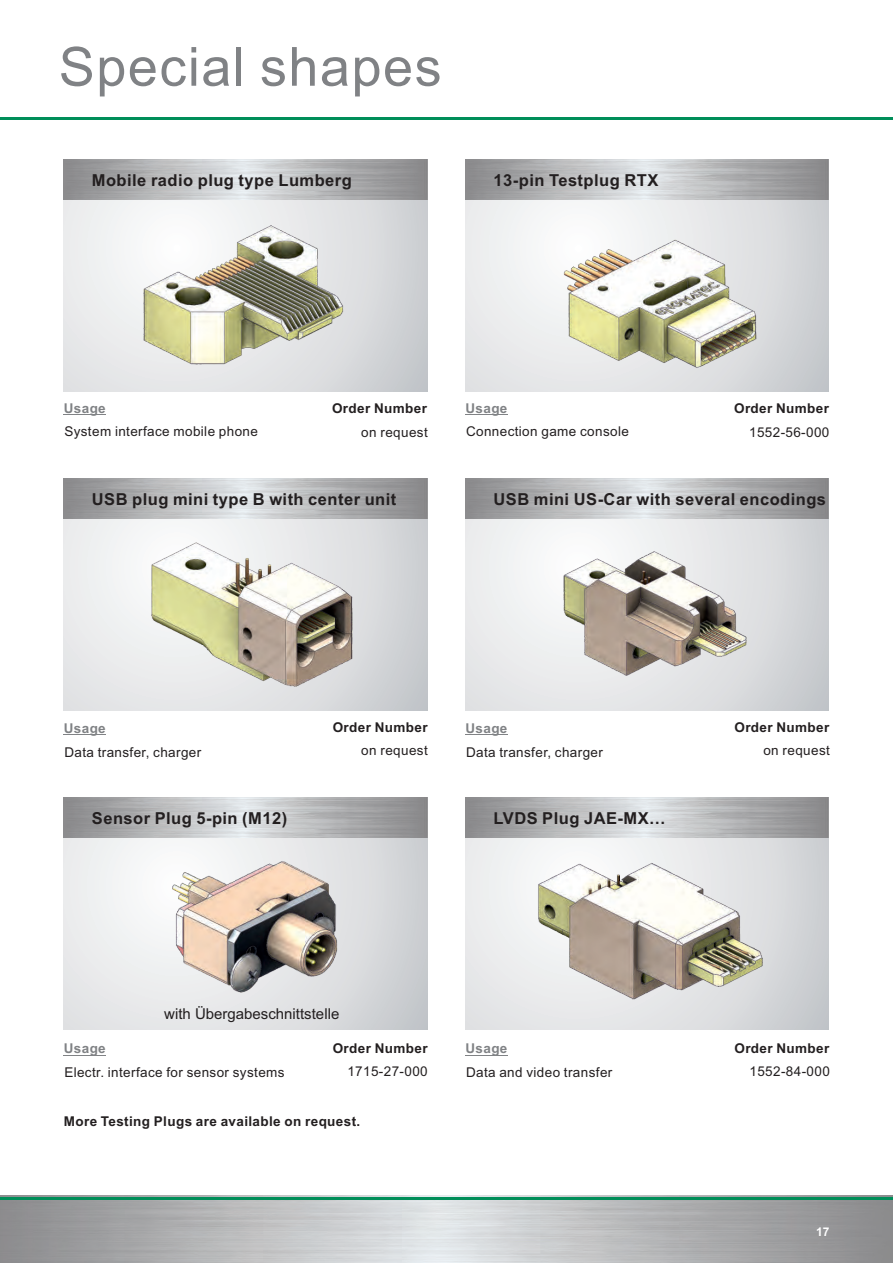
<style>
.page{position:relative;width:893px;height:1263px;background:#fff}
.page>*{position:absolute;margin:0;border:0;box-sizing:border-box;transform-origin:0 0}
.t1{font:54px "Arial";letter-spacing:.03em;color:#808285}
.t2{font:700 16.5px "Arial";letter-spacing:.03em;color:#231f20}
.t3{font:15px "Arial";color:#231f20}
.t4{font:13.5px "Arial";letter-spacing:.03em;color:#231f20}
.t5{font:700 13.5px "Arial";letter-spacing:.03em;color:#231f20}
.t6{font:700 13.5px "Arial";letter-spacing:.03em;color:#808285}
.t7{font:700 12px "Arial";color:#fff}
</style>
<div class="page">
<img style="left:0;top:1195px;width:893px;height:68px">
<hr style="left:0;top:1197px;width:893px;height:2px;background:#008e59">
<hr style="left:0;top:117px;width:893px;height:3px;background:#008e59">
<svg style="left:64px;top:837px;width:363px;height:192px"></svg>
<svg style="left:465px;top:837px;width:364px;height:192px"></svg>
<hr style="left:64px;top:1055px;width:42px;height:1px;background:#808285">
<hr style="left:465px;top:1055px;width:42px;height:1px;background:#808285">
<img style="left:166px;top:858px;width:173px;height:138px">
<img style="left:536px;top:862px;width:232px;height:138px">
<svg style="left:64px;top:199px;width:363px;height:192px"></svg>
<svg style="left:465px;top:199px;width:364px;height:192px"></svg>
<svg style="left:64px;top:518px;width:363px;height:192px"></svg>
<svg style="left:465px;top:518px;width:364px;height:192px"></svg>
<hr style="left:64px;top:415px;width:42px;height:1px;background:#808285">
<hr style="left:465px;top:415px;width:42px;height:1px;background:#808285">
<hr style="left:64px;top:735px;width:42px;height:1px;background:#808285">
<hr style="left:465px;top:735px;width:42px;height:1px;background:#808285">
<img style="left:143px;top:225px;width:203px;height:140px">
<img style="left:561px;top:236px;width:197px;height:135px">
<img style="left:148px;top:540px;width:206px;height:149px">
<img style="left:561px;top:549px;width:186px;height:129px">
<h1 class="t1" style="left:59px;top:46px;width:384px">Special shapes</h1>
<p class="t2" style="left:92px;top:174px;width:261px">Mobile radio plug type Lumberg</p>
<p class="t2" style="left:494px;top:174px;width:166px">13-pin Testplug RTX</p>
<p class="t6" style="left:64px;top:403px;width:44px">Usage</p>
<p class="t4" style="left:64px;top:427px;width:195px">System interface mobile phone</p>
<p class="t5" style="left:332px;top:403px;width:96px">Order Number</p>
<p class="t4" style="left:361px;top:427px;width:68px">on request</p>
<p class="t6" style="left:465px;top:403px;width:44px">Usage</p>
<p class="t4" style="left:466px;top:427px;width:164px">Connection game console</p>
<p class="t5" style="left:734px;top:403px;width:96px">Order Number</p>
<p class="t4" style="left:749px;top:427px;width:82px">1552-56-000</p>
<p class="t2" style="left:92px;top:493px;width:306px">USB plug mini type B with center unit</p>
<p class="t2" style="left:494px;top:493px;width:334px">USB mini US-Car with several encodings</p>
<p class="t6" style="left:64px;top:723px;width:44px">Usage</p>
<p class="t4" style="left:64px;top:747px;width:138px">Data transfer, charger</p>
<p class="t5" style="left:333px;top:722px;width:96px">Order Number</p>
<p class="t4" style="left:361px;top:745px;width:68px">on request</p>
<p class="t6" style="left:465px;top:723px;width:44px">Usage</p>
<p class="t4" style="left:466px;top:747px;width:138px">Data transfer, charger</p>
<p class="t5" style="left:734px;top:722px;width:96px">Order Number</p>
<p class="t4" style="left:763px;top:745px;width:68px">on request</p>
<p class="t2" style="left:92px;top:812px;width:197px">Sensor Plug 5-pin (M12)</p>
<p class="t2" style="left:494px;top:812px;width:174px">LVDS Plug JAE-MX…</p>
<p class="t3" style="left:164px;top:1008px;width:177px">with Übergabeschnittstelle</p>
<p class="t6" style="left:64px;top:1044px;width:44px">Usage</p>
<p class="t4" style="left:64px;top:1067px;width:222px">Electr. interface for sensor systems</p>
<p class="t5" style="left:333px;top:1043px;width:96px">Order Number</p>
<p class="t4" style="left:347px;top:1066px;width:82px">1715-27-000</p>
<p class="t5" style="left:64px;top:1116px;width:298px">More Testing Plugs are available on request.</p>
<p class="t6" style="left:465px;top:1044px;width:44px">Usage</p>
<p class="t4" style="left:466px;top:1067px;width:148px">Data and video transfer</p>
<p class="t5" style="left:734px;top:1043px;width:96px">Order Number</p>
<p class="t4" style="left:749px;top:1066px;width:82px">1552-84-000</p>
<p class="t7" style="left:816px;top:1228px;width:15px">17</p>
</div>
